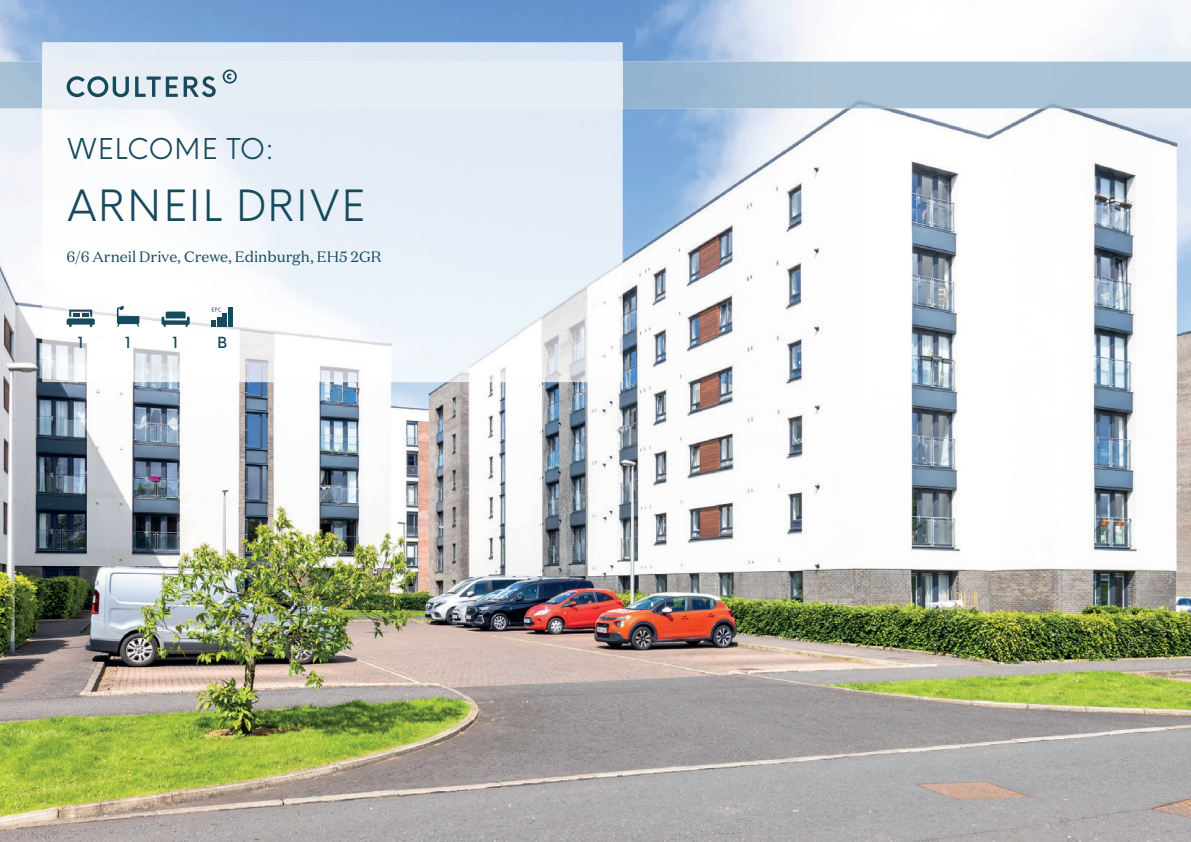
<style>
.page{position:relative;width:1191px;height:842px;background:#fff}
.page>*{position:absolute;margin:0;border:0;box-sizing:border-box;transform-origin:0 0}
.t1{font:42px "Coulters Neue Einstellung";letter-spacing:.02em;color:#164a5c}
.t2{font:28px "Coulters Neue Einstellung";letter-spacing:.01em;color:#164a5c}
.t3{font:15px "Domaine Text";color:#164a5c}
.t4{font:500 15px "Coulters Neue Einstellung";color:#164a5c}
</style>
<div class="page">
<img style="left:0;top:0;width:1191px;height:842px">
<img style="left:0;top:62px;width:1191px;height:46px">
<img style="left:43px;top:43px;width:579px;height:339px">
<div style="left:43px;top:62px;width:579px;height:46px;background:#e7edf4"></div>
<svg style="left:67px;top:76px;width:62px;height:21px"></svg>
<svg style="left:135px;top:77px;width:43px;height:20px"></svg>
<svg style="left:184px;top:76px;width:32px;height:21px"></svg>
<svg style="left:223px;top:69px;width:14px;height:15px"></svg>
<svg style="left:67px;top:310px;width:28px;height:17px"></svg>
<svg style="left:117px;top:306px;width:22px;height:21px"></svg>
<svg style="left:161px;top:312px;width:29px;height:15px"></svg>
<svg style="left:212px;top:308px;width:9px;height:4px"></svg>
<hr style="left:228px;top:307px;width:4px;height:20px;background:#164a5c">
<hr style="left:223px;top:313px;width:4px;height:14px;background:#164a5c">
<hr style="left:217px;top:317px;width:4px;height:10px;background:#164a5c">
<svg style="left:212px;top:320px;width:4px;height:7px"></svg>
<h2 class="t2" style="left:67px;top:124px;width:209px">WELCOME TO:</h2>
<h1 class="t1" style="left:67px;top:169px;width:300px">ARNEIL DRIVE</h1>
<p class="t3" style="left:67px;top:248px;width:316px">6/6 Arneil Drive, Crewe, Edinburgh, EH5 2GR</p>
<p class="t4" style="left:76px;top:330px;width:11px">1</p>
<p class="t4" style="left:123px;top:330px;width:11px">1</p>
<p class="t4" style="left:170px;top:330px;width:11px">1</p>
<p class="t4" style="left:217px;top:330px;width:12px">B</p>
</div>
